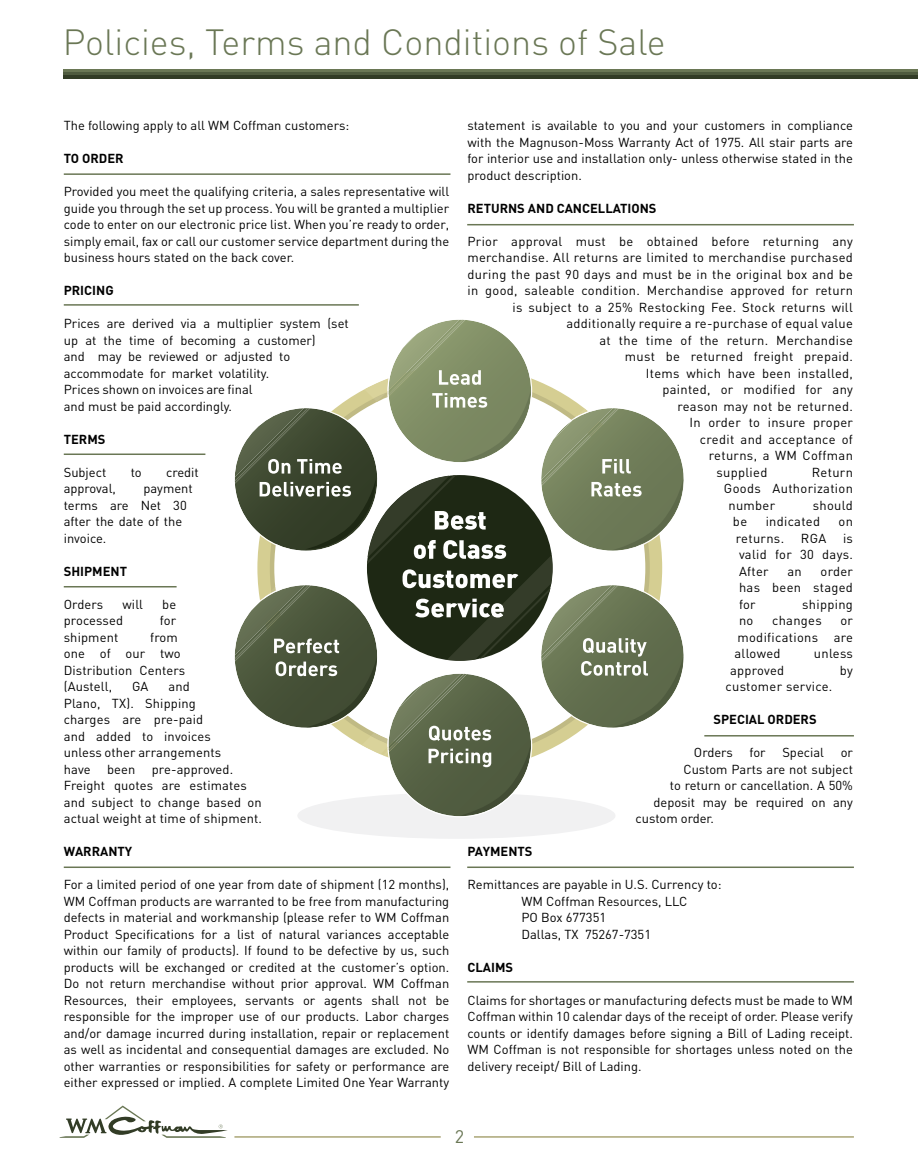
<style>
.page{position:relative;width:918px;height:1175px;background:#fff}
.page>*{position:absolute;margin:0;border:0;box-sizing:border-box;transform-origin:0 0}
.t1{font:300 36px "DIN";color:#6a7755}
.t2{font:18px "DIN";color:#6a7755}
.t3{font:12.9px/16.5px "DIN";letter-spacing:.01em;color:#000;text-align:justify}
.t4{font:700 12.9px "DIN";color:#000}
</style>
<div class="page">
<hr style="left:234px;top:1136px;width:207px;height:1px;background:#aaa576">
<hr style="left:474px;top:1136px;width:380px;height:1px;background:#aaa576">
<svg style="left:61px;top:1105px;width:167px;height:32px"></svg>
<hr style="left:64px;top:69px;width:854px;height:3px;background:#6a7755">
<hr style="left:64px;top:72px;width:854px;height:3px;background:#4f5b3f">
<hr style="left:64px;top:75px;width:854px;height:3px;background:#323c26">
<hr style="left:64px;top:173px;width:386px;height:2px;background:#6a7755">
<hr style="left:467px;top:224px;width:387px;height:1px;background:#6a7755">
<hr style="left:467px;top:866px;width:387px;height:2px;background:#6a7755">
<hr style="left:467px;top:981px;width:387px;height:1px;background:#6a7755">
<hr style="left:704px;top:735px;width:150px;height:1px;background:#6a7755">
<hr style="left:64px;top:866px;width:386px;height:2px;background:#6a7755">
<hr style="left:64px;top:304px;width:295px;height:2px;background:#6a7755">
<hr style="left:64px;top:453px;width:141px;height:2px;background:#6a7755">
<hr style="left:64px;top:586px;width:113px;height:1px;background:#6a7755">
<div style="left:297px;top:792px;width:319px;height:46px;background:#f1f1f2;border-radius:50%"></div>
<svg style="left:205px;top:304px;width:479px;height:513px"></svg>
<h1 class="t1" style="left:63px;top:20px;width:604px">Policies, Terms and Conditions of Sale</h1>
<p class="t3" style="left:64px;top:117px;width:287px">The following apply to all WM Coffman customers:</p>
<p class="t4" style="left:64px;top:150px;width:61px">TO ORDER</p>
<p class="t3" style="left:64px;top:183px;width:387px">Provided you meet the qualifying criteria, a sales representative will guide you through the set up process. You will be granted a multiplier code to enter on our electronic price list. When you’re ready to order, simply email, fax or call our customer service department during the business hours stated on the back cover.</p>
<p class="t4" style="left:64px;top:282px;width:51px">PRICING</p>
<p class="t3" style="left:64px;top:315px;width:287px;text-align:left">Prices are derived via a multiplier system (set up at the time of becoming a customer)<br>and may be reviewed or adjusted to accommodate for market volatility.<br>Prices shown on invoices are final<br>and must be paid accordingly.</p>
<p class="t4" style="left:64px;top:430px;width:43px">TERMS</p>
<p class="t3" style="left:64px;top:463px;width:44px">Subject</p>
<p class="t3" style="left:131px;top:463px;width:13px">to</p>
<p class="t3" style="left:166px;top:463px;width:34px">credit</p>
<p class="t3" style="left:64px;top:480px;width:54px">approval,</p>
<p class="t3" style="left:64px;top:480px;width:130px;text-align:left;text-indent:80px">payment terms are Net 30 after the date of the invoice.</p>
<p class="t4" style="left:64px;top:562px;width:65px">SHIPMENT</p>
<p class="t3" style="left:64px;top:595px;width:41px">Orders</p>
<p class="t3" style="left:123px;top:595px;width:22px">will</p>
<p class="t3" style="left:162px;top:595px;width:15px">be</p>
<p class="t3" style="left:64px;top:612px;width:61px">processed</p>
<p class="t3" style="left:160px;top:612px;width:18px">for</p>
<p class="t3" style="left:64px;top:628px;width:56px">shipment</p>
<p class="t3" style="left:64px;top:628px;width:123px;text-align:left;text-indent:86px">from one of our two<br>Distribution Centers (Austell,</p>
<p class="t3" style="left:132px;top:678px;width:18px">GA</p>
<p class="t3" style="left:64px;top:678px;width:159px;text-align:left;text-indent:105px">and<br>Plano, TX). Shipping charges are pre-paid and added to invoices unless other arrangements have</p>
<p class="t3" style="left:64px;top:760px;width:200px;text-align:left;text-indent:88px">pre-approved.<br>Freight quotes are estimates and subject to change based on actual weight at time of shipment.</p>
<p class="t4" style="left:64px;top:843px;width:70px">WARRANTY</p>
<p class="t3" style="left:64px;top:876px;width:387px">For a limited period of one year from date of shipment (12 months), WM Coffman products are warranted to be free from manufacturing defects in material and workmanship (please refer to WM Coffman Product Specifications for a list of natural variances acceptable within our family of products). If found to be defective by us, such products will be exchanged or credited at the customer’s option.<br>Do not return merchandise without prior approval. WM Coffman Resources, their employees, servants or agents shall not be responsible for the improper use of our products. Labor charges and/or damage incurred during installation, repair or replacement as well as incidental and consequential damages are excluded. No other warranties or responsibilities for safety or performance are either expressed or implied. A complete Limited One Year Warranty</p>
<p class="t3" style="left:107px;top:760px;width:30px">been</p>
<p class="t3" style="left:467px;top:117px;width:387px">statement is available to you and your customers in compliance with the Magnuson-Moss Warranty Act of 1975. All stair parts are for interior use and installation only- unless otherwise stated in the product description.</p>
<p class="t4" style="left:467px;top:199px;width:191px">RETURNS AND CANCELLATIONS</p>
<p class="t3" style="left:467px;top:232px;width:387px">Prior approval must be obtained before returning any</p>
<p class="t3" style="left:467px;top:249px;width:387px">merchandise. All returns are limited to merchandise purchased</p>
<p class="t3" style="left:467px;top:265px;width:387px">during the past 90 days and must be in the original box and be</p>
<p class="t3" style="left:467px;top:282px;width:387px">in good, saleable condition. Merchandise approved for return</p>
<p class="t3" style="left:512px;top:298px;width:342px">is subject to a 25% Restocking Fee. Stock returns will</p>
<p class="t3" style="left:566px;top:315px;width:288px">additionally require a re-purchase of equal value</p>
<p class="t3" style="left:599px;top:331px;width:255px">at the time of the return. Merchandise</p>
<p class="t3" style="left:625px;top:348px;width:229px">must be returned freight prepaid.</p>
<p class="t3" style="left:646px;top:364px;width:208px">Items which have been installed,</p>
<p class="t3" style="left:662px;top:381px;width:192px">painted, or modified for any</p>
<p class="t3" style="left:677px;top:397px;width:177px">reason may not be returned.</p>
<p class="t3" style="left:689px;top:414px;width:165px">In order to insure proper</p>
<p class="t3" style="left:700px;top:430px;width:155px">credit and acceptance of</p>
<p class="t3" style="left:709px;top:447px;width:146px">returns, a WM Coffman</p>
<p class="t3" style="left:716px;top:463px;width:52px">supplied</p>
<p class="t3" style="left:812px;top:463px;width:43px">Return</p>
<p class="t3" style="left:724px;top:480px;width:130px">Goods Authorization</p>
<p class="t3" style="left:728px;top:496px;width:48px">number</p>
<p class="t3" style="left:813px;top:496px;width:42px">should</p>
<p class="t3" style="left:733px;top:513px;width:16px">be</p>
<p class="t3" style="left:766px;top:513px;width:56px">indicated</p>
<p class="t3" style="left:839px;top:513px;width:16px">on</p>
<p class="t3" style="left:736px;top:529px;width:50px">returns.</p>
<p class="t3" style="left:801px;top:529px;width:27px">RGA</p>
<p class="t3" style="left:739px;top:529px;width:115px;text-indent:104px">is valid for 30 days.<br>After</p>
<p class="t3" style="left:739px;top:562px;width:116px;text-indent:82px">order has been staged for</p>
<p class="t3" style="left:787px;top:562px;width:16px">an</p>
<p class="t3" style="left:802px;top:595px;width:52px">shipping</p>
<p class="t3" style="left:739px;top:612px;width:16px">no</p>
<p class="t3" style="left:772px;top:612px;width:51px">changes</p>
<p class="t3" style="left:735px;top:612px;width:120px;text-indent:106px">or modifications are allowed</p>
<p class="t3" style="left:814px;top:645px;width:41px">unless</p>
<p class="t3" style="left:730px;top:661px;width:56px">approved</p>
<p class="t3" style="left:840px;top:661px;width:15px">by</p>
<p class="t3" style="left:725px;top:678px;width:108px">customer service.</p>
<p class="t4" style="left:714px;top:711px;width:105px">SPECIAL ORDERS</p>
<p class="t3" style="left:694px;top:744px;width:40px">Orders</p>
<p class="t3" style="left:750px;top:744px;width:18px">for</p>
<p class="t3" style="left:782px;top:744px;width:43px">Special</p>
<p class="t3" style="left:841px;top:744px;width:14px">or</p>
<p class="t3" style="left:683px;top:760px;width:171px">Custom Parts are not subject</p>
<p class="t3" style="left:670px;top:777px;width:184px">to return or cancellation. A 50%</p>
<p class="t3" style="left:653px;top:793px;width:201px">deposit may be required on any</p>
<p class="t3" style="left:635px;top:810px;width:80px">custom order.</p>
<p class="t4" style="left:467px;top:843px;width:67px">PAYMENTS</p>
<p class="t3" style="left:521px;top:876px;width:202px;text-align:left;text-indent:-54px">Remittances are payable in U.S. Currency to:<br>WM Coffman Resources, LLC<br>PO Box 677351<br>Dallas, TX 75267-7351</p>
<p class="t4" style="left:467px;top:958px;width:47px">CLAIMS</p>
<p class="t3" style="left:467px;top:991px;width:387px">Claims for shortages or manufacturing defects must be made to WM Coffman within 10 calendar days of the receipt of order. Please verify counts or identify damages before signing a Bill of Lading receipt.<br>WM Coffman is not responsible for shortages unless noted on the delivery receipt/ Bill of Lading.</p>
<h2 class="t2" style="left:455px;top:1125px;width:11px">2</h2>
</div>
